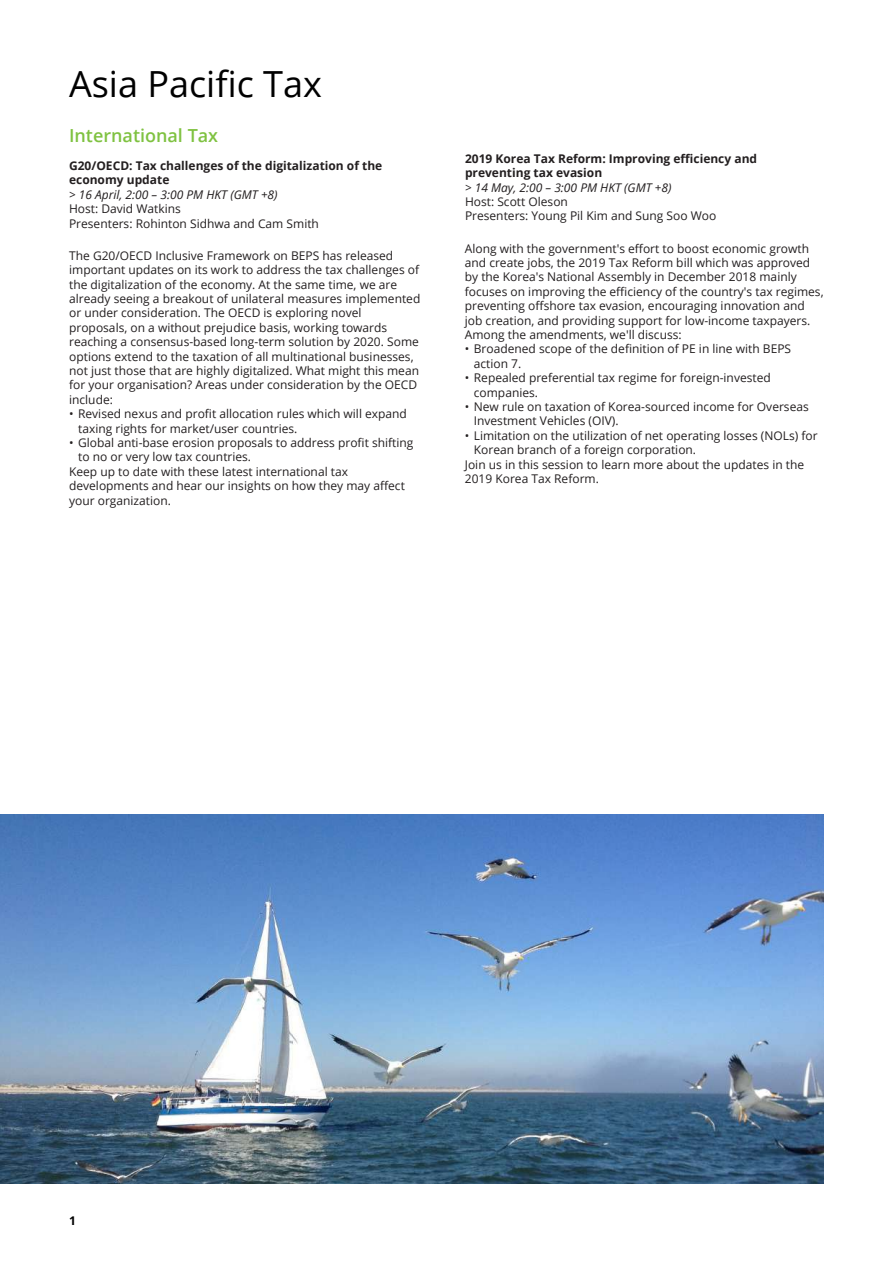
<style>
.page{position:relative;width:893px;height:1263px;background:#fff}
.page>*{position:absolute;margin:0;border:0;box-sizing:border-box;transform-origin:0 0}
.t1{font:36px "Open Sans";color:#000}
.t2{font:600 18px "Open Sans";color:#7fc241}
.t3{font:12px/14.4px "Open Sans";color:#231f20}
.t4{font:700 12px/14.4px "Open Sans";color:#231f20}
.t5{font:italic 12px "Open Sans";color:#231f20}
.t6{font:700 12px "Open Sans";color:#000}
</style>
<div class="page">
<img style="left:0;top:814px;width:824px;height:369px">
<h1 class="t1" style="left:69px;top:59px;width:254px">Asia Pacific Tax</h1>
<h2 class="t2" style="left:69px;top:124px;width:151px">International Tax</h2>
<p class="t4" style="left:69px;top:158px;width:315px">G20/OECD: Tax challenges of the digitalization of the economy update</p>
<p class="t5" style="left:69px;top:186px;width:210px">&gt; 16 April, 2:00 – 3:00 PM HKT (GMT +8)</p>
<p class="t3" style="left:69px;top:201px;width:251px">Host: David Watkins<br>Presenters: Rohinton Sidhwa and Cam Smith</p>
<p class="t3" style="left:69px;top:248px;width:353px">The G20/OECD Inclusive Framework on BEPS has released important updates on its work to address the tax challenges of the digitalization of the economy. At the same time, we are already seeing a breakout of unilateral measures implemented or under consideration. The OECD is exploring novel proposals, on a without prejudice basis, working towards reaching a consensus-based long-term solution by 2020. Some options extend to the taxation of all multinational businesses, not just those that are highly digitalized. What might this mean for your organisation? Areas under consideration by the OECD include:</p>
<p class="t3" style="left:78px;top:406px;width:330px;text-indent:-9px">• Revised nexus and profit allocation rules which will expand taxing rights for market/user countries.</p>
<p class="t3" style="left:69px;top:435px;width:346px">• Global anti-base erosion proposals to address profit shifting</p>
<p class="t3" style="left:78px;top:449px;width:174px">to no or very low tax countries.</p>
<p class="t3" style="left:69px;top:464px;width:280px">Keep up to date with these latest international tax</p>
<p class="t3" style="left:69px;top:478px;width:337px">developments and hear our insights on how they may affect</p>
<p class="t3" style="left:69px;top:493px;width:103px">your organization.</p>
<p class="t4" style="left:465px;top:151px;width:294px">2019 Korea Tax Reform: Improving efficiency and preventing tax evasion</p>
<p class="t5" style="left:465px;top:179px;width:208px">&gt; 14 May, 2:00 – 3:00 PM HKT (GMT +8)</p>
<p class="t3" style="left:465px;top:194px;width:253px">Host: Scott Oleson<br>Presenters: Young Pil Kim and Sung Soo Woo</p>
<p class="t3" style="left:465px;top:241px;width:360px">Along with the government's effort to boost economic growth and create jobs, the 2019 Tax Reform bill which was approved by the Korea's National Assembly in December 2018 mainly focuses on improving the efficiency of the country's tax regimes, preventing offshore tax evasion, encouraging innovation and job creation, and providing support for low-income taxpayers.<br>Among the amendments, we'll discuss:</p>
<p class="t3" style="left:474px;top:341px;width:319px;text-indent:-9px">• Broadened scope of the definition of PE in line with BEPS action 7.</p>
<p class="t3" style="left:474px;top:370px;width:298px;text-indent:-9px">• Repealed preferential tax regime for foreign-invested companies.</p>
<p class="t3" style="left:474px;top:399px;width:336px;text-indent:-9px">• New rule on taxation of Korea-sourced income for Overseas<br>Investment Vehicles (OIV).</p>
<p class="t3" style="left:465px;top:428px;width:354px">• Limitation on the utilization of net operating losses (NOLs) for</p>
<p class="t3" style="left:474px;top:442px;width:224px">Korean branch of a foreign corporation.</p>
<p class="t3" style="left:465px;top:457px;width:341px">Join us in this session to learn more about the updates in the</p>
<p class="t3" style="left:465px;top:471px;width:136px">2019 Korea Tax Reform.</p>
<p class="t6" style="left:69px;top:1213px;width:8px">1</p>
</div>
